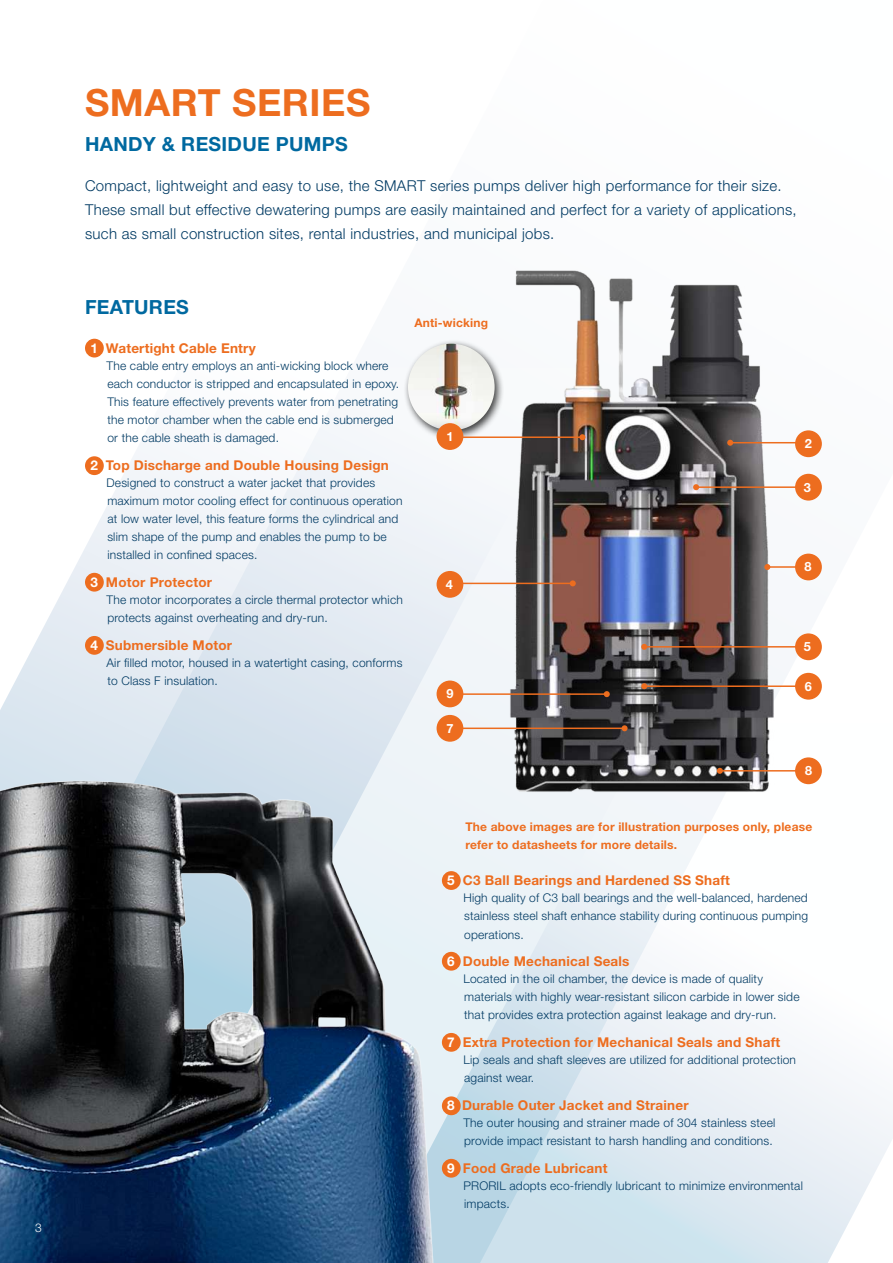
<style>
.page{position:relative;width:893px;height:1263px;background:#fff}
.page>*{position:absolute;margin:0;border:0;box-sizing:border-box;transform-origin:0 0}
.t1{font:700 37.5px "Helvetica Neue LT Std";letter-spacing:.015em;color:#ed6d1f}
.t2{font:700 19.5px "Helvetica Neue LT Std";letter-spacing:.015em;color:#0069a0}
.t3{font:300 15px/24px "Helvetica Neue LT Std";letter-spacing:.02em;color:#013a63}
.t4{font:700 13.5px "Helvetica Neue LT Std";letter-spacing:.015em;color:#ed6d1f}
.t5{font:700 12.75px "Helvetica Neue LT Std";color:#fff}
.t6{font:300 12px/18px "Helvetica Neue LT Std";letter-spacing:.015em;color:#013a63}
.t7{font:700 12px/18px "Helvetica Neue LT Std";letter-spacing:.015em;color:#ed6d1f}
.t8{font:300 12px "Helvetica Neue LT Std";color:#fff}
.s1{color:#fff}
</style>
<div class="page">
<svg style="left:43px;top:414px;width:466px;height:310px"></svg>
<svg style="left:497px;top:724px;width:396px;height:539px"></svg>
<img style="left:509px;top:270px;width:269px;height:527px">
<div style="left:795px;top:430px;width:27px;height:27px;background:#ed6d1f;border-radius:50%"></div>
<div style="left:795px;top:474px;width:27px;height:27px;background:#ed6d1f;border-radius:50%"></div>
<div style="left:795px;top:554px;width:27px;height:26px;background:#ed6d1f;border-radius:50%"></div>
<div style="left:437px;top:571px;width:26px;height:27px;background:#ed6d1f;border-radius:50%"></div>
<div style="left:795px;top:757px;width:27px;height:27px;background:#ed6d1f;border-radius:50%"></div>
<hr style="left:460px;top:583px;width:113px;height:1px;background:#ed6d1f">
<svg style="left:570px;top:580px;width:6px;height:6px"></svg>
<hr style="left:460px;top:693px;width:147px;height:2px;background:#ed6d1f">
<svg style="left:604px;top:691px;width:6px;height:6px"></svg>
<hr style="left:460px;top:727px;width:165px;height:2px;background:#ed6d1f">
<svg style="left:622px;top:725px;width:6px;height:6px"></svg>
<hr style="left:730px;top:442px;width:73px;height:1px;background:#ed6d1f">
<svg style="left:727px;top:440px;width:6px;height:6px"></svg>
<hr style="left:696px;top:486px;width:107px;height:2px;background:#ed6d1f">
<svg style="left:693px;top:484px;width:6px;height:6px"></svg>
<hr style="left:720px;top:770px;width:83px;height:1px;background:#ed6d1f">
<svg style="left:717px;top:768px;width:6px;height:6px"></svg>
<hr style="left:767px;top:566px;width:36px;height:2px;background:#ed6d1f">
<svg style="left:764px;top:564px;width:6px;height:6px"></svg>
<hr style="left:644px;top:646px;width:159px;height:1px;background:#ed6d1f">
<svg style="left:641px;top:644px;width:6px;height:6px"></svg>
<hr style="left:644px;top:685px;width:159px;height:2px;background:#ed6d1f">
<svg style="left:641px;top:683px;width:6px;height:6px"></svg>
<div style="left:795px;top:633px;width:27px;height:27px;background:#ed6d1f;border-radius:50%"></div>
<div style="left:795px;top:673px;width:27px;height:27px;background:#ed6d1f;border-radius:50%"></div>
<div style="left:403px;top:339px;width:102px;height:101px;background:#000;opacity:.75"></div>
<img style="left:408px;top:344px;width:87px;height:86px;border-radius:43px">
<div style="left:437px;top:423px;width:26px;height:27px;background:#ed6d1f;border-radius:50%"></div>
<hr style="left:460px;top:436px;width:122px;height:2px;background:#ed6d1f">
<svg style="left:579px;top:434px;width:6px;height:6px"></svg>
<div style="left:85px;top:339px;width:19px;height:18px;background:#ed6d1f;border-radius:50%"></div>
<div style="left:85px;top:456px;width:19px;height:19px;background:#ed6d1f;border-radius:50%"></div>
<div style="left:85px;top:573px;width:19px;height:19px;background:#ed6d1f;border-radius:50%"></div>
<img style="left:0;top:629px;width:497px;height:634px">
<p class="t8" style="left:35px;top:1220px;width:8px">3</p>
<h1 class="t1" style="left:85px;top:80px;width:287px">SMART SERIES</h1>
<h2 class="t2" style="left:85px;top:132px;width:264px">HANDY &amp; RESIDUE PUMPS</h2>
<p class="t3" style="left:85px;top:174px;width:713px">Compact, lightweight and easy to use, the SMART series pumps deliver high performance for their size.<br>These small but effective dewatering pumps are easily maintained and perfect for a variety of applications, such as small construction sites, rental industries, and municipal jobs.</p>
<h2 class="t2" style="left:85px;top:295px;width:105px">FEATURES</h2>
<p class="t4" style="left:90px;top:340px;width:167px"><span class="s1">1</span> Watertight Cable Entry</p>
<p class="t6" style="left:107px;top:356px;width:294px">The cable entry employs an anti-wicking block where each conductor is stripped and encapsulated in epoxy.<br>This feature effectively prevents water from penetrating the motor chamber when the cable end is submerged or the cable sheath is damaged.</p>
<p class="t4" style="left:90px;top:457px;width:300px"><span class="s1">2</span> Top Discharge and Double Housing Design</p>
<p class="t6" style="left:107px;top:473px;width:298px">Designed to construct a water jacket that provides maximum motor cooling effect for continuous operation at low water level, this feature forms the cylindrical and slim shape of the pump and enables the pump to be installed in confined spaces.</p>
<p class="t4" style="left:90px;top:574px;width:123px"><span class="s1">3</span> Motor Protector</p>
<p class="t6" style="left:107px;top:590px;width:298px">The motor incorporates a circle thermal protector which protects against overheating and dry-run.</p>
<p class="t4" style="left:90px;top:637px;width:143px"><span class="s1">4</span> Submersible Motor</p>
<p class="t6" style="left:107px;top:653px;width:297px">Air filled motor, housed in a watertight casing, conforms to Class F insulation.</p>
<p class="t7" style="left:414px;top:313px;width:75px">Anti-wicking</p>
<p class="t5" style="left:446px;top:428px;width:9px">1</p>
<p class="t5" style="left:446px;top:576px;width:9px">4</p>
<p class="t5" style="left:446px;top:686px;width:9px">9</p>
<p class="t5" style="left:446px;top:720px;width:9px">7</p>
<p class="t5" style="left:805px;top:436px;width:9px">2</p>
<p class="t5" style="left:804px;top:479px;width:9px">3</p>
<p class="t5" style="left:804px;top:559px;width:9px">8</p>
<p class="t5" style="left:804px;top:639px;width:9px">5</p>
<p class="t5" style="left:805px;top:678px;width:9px">6</p>
<p class="t7" style="left:465px;top:817px;width:348px">The above images are for illustration purposes only, please refer to datasheets for more details.</p>
<p class="t4" style="left:447px;top:872px;width:284px"><span class="s1">5</span> C3 Ball Bearings and Hardened SS Shaft</p>
<p class="t6" style="left:463px;top:888px;width:346px;text-align:justify">High quality of C3 ball bearings and the well-balanced, hardened stainless steel shaft enhance stability during continuous pumping operations.</p>
<p class="t4" style="left:447px;top:953px;width:184px"><span class="s1">6</span> Double Mechanical Seals</p>
<p class="t6" style="left:463px;top:969px;width:338px">Located in the oil chamber, the device is made of quality materials with highly wear-resistant silicon carbide in lower side that provides extra protection against leakage and dry-run.</p>
<p class="t4" style="left:447px;top:1034px;width:334px"><span class="s1">7</span> Extra Protection for Mechanical Seals and Shaft</p>
<p class="t6" style="left:463px;top:1050px;width:334px">Lip seals and shaft sleeves are utilized for additional protection against wear.</p>
<p class="t4" style="left:447px;top:1097px;width:243px"><span class="s1">8</span> Durable Outer Jacket and Strainer</p>
<p class="t6" style="left:463px;top:1113px;width:313px">The outer housing and strainer made of 304 stainless steel provide impact resistant to harsh handling and conditions.</p>
<p class="t4" style="left:447px;top:1160px;width:162px"><span class="s1">9</span> Food Grade Lubricant</p>
<p class="t6" style="left:463px;top:1176px;width:341px">PRORIL adopts eco-friendly lubricant to minimize environmental impacts.</p>
</div>
